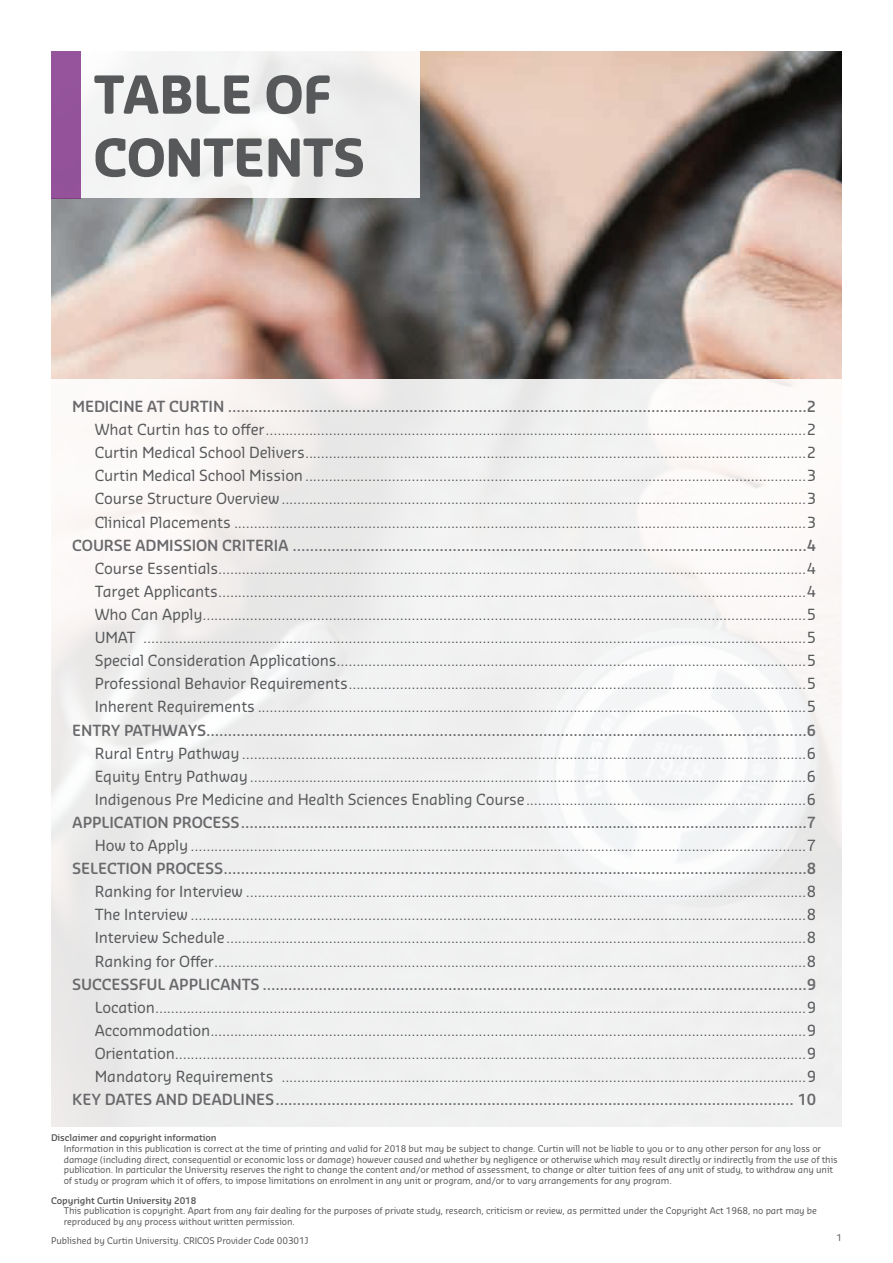
<style>
.page{position:relative;width:893px;height:1263px;background:#fff}
.page>*{position:absolute;margin:0;border:0;box-sizing:border-box;transform-origin:0 0}
.t1{font:700 51px/63px "Sansa Soft Pro";letter-spacing:-.02em;color:#57585a}
.contents{font:15px "Sansa Soft Pro";letter-spacing:-.01em;color:#57585a}
.contents-2{font:600 15px "Sansa Soft Pro";letter-spacing:-.01em;color:#69696c}
.Disclaimer_Info{font:9px/10.8px "Sansa Soft Pro";letter-spacing:-.01em;color:#57585a}
.s1{font-weight:600}
</style>
<div class="page">
<img style="left:51px;top:51px;width:791px;height:328px">
<div style="left:51px;top:51px;width:369px;height:147px;background:#f3f3f3"></div>
<div style="left:51px;top:51px;width:30px;height:147px;background:#935299"></div>
<div style="left:51px;top:379px;width:791px;height:747px;background:linear-gradient(to right,#efeeee,#f5f5f5)"></div>
<h1 class="t1" style="left:94px;top:61px;width:273px">TABLE OF<br>CONTENTS</h1>
<p class="contents-2" style="left:72px;top:397px;width:746px">MEDICINE AT CURTIN ......................................................................................................................................2</p>
<p class="contents" style="left:95px;top:420px;width:723px">What Curtin has to offer.........................................................................................................................................2</p>
<p class="contents" style="left:95px;top:443px;width:723px">Curtin Medical School Delivers...............................................................................................................................2</p>
<p class="contents" style="left:95px;top:466px;width:723px">Curtin Medical School Mission...............................................................................................................................3</p>
<p class="contents" style="left:95px;top:489px;width:723px">Course Structure Overview.....................................................................................................................................3</p>
<p class="contents" style="left:95px;top:512px;width:723px">Clinical Placements .................................................................................................................................................3</p>
<p class="contents-2" style="left:72px;top:535px;width:746px">COURSE ADMISSION CRITERIA .......................................................................................................................4</p>
<p class="contents" style="left:95px;top:558px;width:723px">Course Essentials.....................................................................................................................................................4</p>
<p class="contents" style="left:95px;top:581px;width:723px">Target Applicants.....................................................................................................................................................4</p>
<p class="contents" style="left:95px;top:604px;width:723px">Who Can Apply.........................................................................................................................................................5</p>
<p class="contents" style="left:95px;top:628px;width:723px">UMAT ........................................................................................................................................................................5</p>
<p class="contents" style="left:95px;top:651px;width:723px">Special Consideration Applications.......................................................................................................................5</p>
<p class="contents" style="left:95px;top:674px;width:723px">Professional Behavior Requirements....................................................................................................................5</p>
<p class="contents" style="left:95px;top:697px;width:723px">Inherent Requirements ...........................................................................................................................................5</p>
<p class="contents-2" style="left:72px;top:720px;width:746px">ENTRY PATHWAYS...........................................................................................................................................6</p>
<p class="contents" style="left:95px;top:743px;width:723px">Rural Entry Pathway...............................................................................................................................................6</p>
<p class="contents" style="left:95px;top:766px;width:723px">Equity Entry Pathway.............................................................................................................................................6</p>
<p class="contents" style="left:95px;top:789px;width:723px">Indigenous Pre Medicine and Health Sciences Enabling Course.......................................................................6</p>
<p class="contents-2" style="left:72px;top:812px;width:746px">APPLICATION PROCESS...................................................................................................................................7</p>
<p class="contents" style="left:95px;top:835px;width:723px">How to Apply ............................................................................................................................................................7</p>
<p class="contents-2" style="left:72px;top:859px;width:746px">SELECTION PROCESS.......................................................................................................................................8</p>
<p class="contents" style="left:95px;top:882px;width:723px">Ranking for Interview ..............................................................................................................................................8</p>
<p class="contents" style="left:95px;top:905px;width:723px">The Interview ............................................................................................................................................................8</p>
<p class="contents" style="left:95px;top:928px;width:723px">Interview Schedule...................................................................................................................................................8</p>
<p class="contents" style="left:95px;top:951px;width:723px">Ranking for Offer......................................................................................................................................................8</p>
<p class="contents-2" style="left:72px;top:974px;width:746px">SUCCESSFUL APPLICANTS ..............................................................................................................................9</p>
<p class="contents" style="left:95px;top:997px;width:723px">Location.....................................................................................................................................................................9</p>
<p class="contents" style="left:95px;top:1020px;width:723px">Accommodation.......................................................................................................................................................9</p>
<p class="contents" style="left:95px;top:1043px;width:723px">Orientation................................................................................................................................................................9</p>
<p class="contents" style="left:95px;top:1067px;width:723px">Mandatory Requirements .....................................................................................................................................9</p>
<p class="contents-2" style="left:72px;top:1090px;width:745px">KEY DATES AND DEADLINES........................................................................................................................ 10</p>
<p class="Disclaimer_Info" style="left:64px;top:1132px;width:776px;text-indent:-13px"><span class="s1">Disclaimer and copyright information<br></span>Information in this publication is correct at the time of printing and valid for 2018 but may be subject to change. Curtin will not be liable to you or to any other person for any loss or damage (including direct, consequential or economic loss or damage) however caused and whether by negligence or otherwise which may result directly or indirectly from the use of this publication. In particular the University reserves the right to change the content and/or method of assessment, to change or alter tuition fees of any unit of study, to withdraw any unit of study or program which it of offers, to impose limitations on enrolment in any unit or program, and/or to vary arrangements for any program.</p>
<p class="Disclaimer_Info" style="left:64px;top:1194px;width:755px;text-indent:-13px"><span class="s1">Copyright Curtin University 2018<br></span>This publication is copyright. Apart from any fair dealing for the purposes of private study, research, criticism or review, as permitted under the Copyright Act 1968, no part may be reproduced by any process without written permission.</p>
<p class="Disclaimer_Info" style="left:51px;top:1235px;width:259px">Published by Curtin University. CRICOS Provider Code 00301J</p>
<p class="Disclaimer_Info" style="left:836px;top:1232px;width:7px">1</p>
</div>
